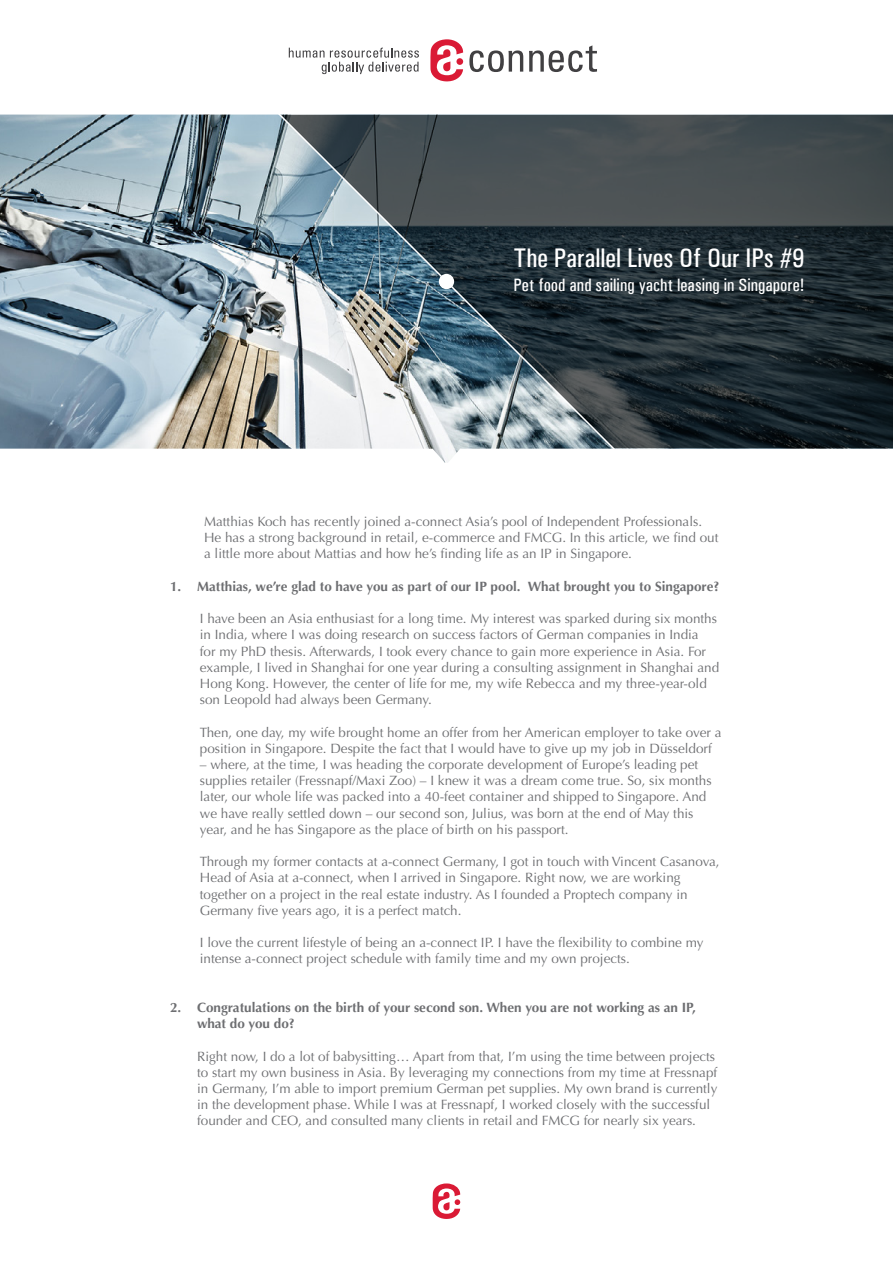
<style>
.page{position:relative;width:893px;height:1263px;background:#fff}
.page>*{position:absolute;margin:0;border:0;box-sizing:border-box;transform-origin:0 0}
.t1{font:500 condensed 27px "Univers";color:#fff}
.t2{font:500 condensed 18px "Univers";letter-spacing:.005em;color:#fff}
.t3{font:13.5px/16.2px "Optima";color:#6d6e71}
.t4{font:700 13.5px/16.2px "Optima";color:#6d6e71}
</style>
<div class="page">
<img style="left:0;top:115px;width:893px;height:348px">
<svg style="left:618px;top:115px;width:275px;height:333px;background:#2a353a"></svg>
<svg style="left:289px;top:48px;width:130px;height:26px"></svg>
<svg style="left:430px;top:39px;width:33px;height:43px"></svg>
<div style="left:456px;top:58px;width:7px;height:7px;background:#da1a35;border-radius:50%"></div>
<svg style="left:469px;top:50px;width:54px;height:22px"></svg>
<svg style="left:529px;top:45px;width:68px;height:27px"></svg>
<svg style="left:273px;top:114px;width:345px;height:339px;background:#6b787f"></svg>
<div style="left:439px;top:274px;width:15px;height:15px;background:#fff;border-radius:50%"></div>
<svg style="left:433px;top:1183px;width:27px;height:36px"></svg>
<h1 class="t1" style="left:513px;top:242px;width:293px">The Parallel Lives Of Our IPs #9</h1>
<h2 class="t2" style="left:513px;top:274px;width:293px">Pet food and sailing yacht leasing in Singapore!</h2>
<p class="t3" style="left:204px;top:513px;width:516px">Matthias Koch has recently joined a-connect Asia’s pool of Independent Professionals.<br>He has a strong background in retail, e-commerce and FMCG. In this article, we find out a little more about Mattias and how he’s finding life as an IP in Singapore.</p>
<p class="t4" style="left:170px;top:578px;width:551px">1. Matthias, we’re glad to have you as part of our IP pool. What brought you to Singapore?</p>
<p class="t3" style="left:200px;top:611px;width:521px">I have been an Asia enthusiast for a long time. My interest was sparked during six months in India, where I was doing research on success factors of German companies in India<br>for my PhD thesis. Afterwards, I took every chance to gain more experience in Asia. For example, I lived in Shanghai for one year during a consulting assignment in Shanghai and Hong Kong. However, the center of life for me, my wife Rebecca and my three-year-old son Leopold had always been Germany.</p>
<p class="t3" style="left:200px;top:724px;width:523px">Then, one day, my wife brought home an offer from her American employer to take over a position in Singapore. Despite the fact that I would have to give up my job in Düsseldorf</p>
<p class="t3" style="left:200px;top:756px;width:513px">– where, at the time, I was heading the corporate development of Europe’s leading pet supplies retailer (Fressnapf/Maxi Zoo) – I knew it was a dream come true. So, six months later, our whole life was packed into a 40-feet container and shipped to Singapore. And we have really settled down – our second son, Julius, was born at the end of May this year, and he has Singapore as the place of birth on his passport.</p>
<p class="t3" style="left:200px;top:854px;width:521px">Through my former contacts at a-connect Germany, I got in touch with Vincent Casanova, Head of Asia at a-connect, when I arrived in Singapore. Right now, we are working together on a project in the real estate industry. As I founded a Proptech company in Germany five years ago, it is a perfect match.</p>
<p class="t3" style="left:200px;top:935px;width:505px">I love the current lifestyle of being an a-connect IP. I have the flexibility to combine my intense a-connect project schedule with family time and my own projects.</p>
<p class="t4" style="left:197px;top:999px;width:500px;text-indent:-27px">2. Congratulations on the birth of your second son. When you are not working as an IP, what do you do?</p>
<p class="t3" style="left:197px;top:1048px;width:522px">Right now, I do a lot of babysitting… Apart from that, I’m using the time between projects to start my own business in Asia. By leveraging my connections from my time at Fressnapf in Germany, I’m able to import premium German pet supplies. My own brand is currently in the development phase. While I was at Fressnapf, I worked closely with the successful founder and CEO, and consulted many clients in retail and FMCG for nearly six years.</p>
</div>
